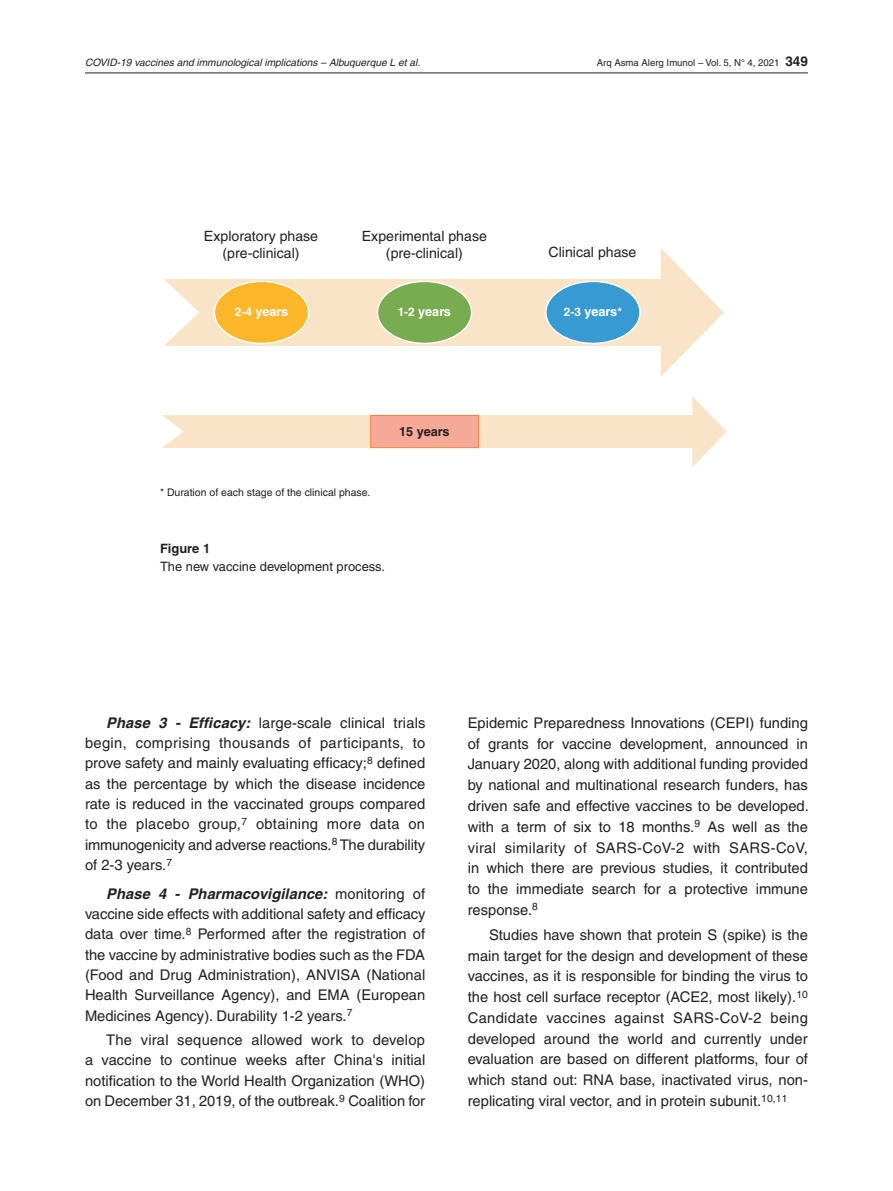
<style>
.page{position:relative;width:893px;height:1191px;background:#fff}
.page>*{position:absolute;margin:0;border:0;box-sizing:border-box;transform-origin:0 0}
.t1{font:14.7px/20.7px "Helvetica";color:#231f20;text-align:justify}
.t2{font:14.1px/16.4px "Helvetica";color:#231f20;text-align:center}
.t3{font:12.9px "Helvetica";color:#231f20}
.t4{font:700 12.9px "Helvetica";color:#231f20}
.t5{font:700 12.75px "Helvetica";color:#fff}
.t6{font:700 12.75px "Helvetica";color:#231f20}
.t7{font:10.5px "Helvetica";color:#231f20}
.t8{font:italic 10.2px "Helvetica";color:#231f20}
.t9{font:9.6px "Helvetica";color:#231f20}
.s1{font-weight:700;font-size:13.5px}
.s2{font-size:11.85px}
.s3{font-weight:700;font-style:italic}
</style>
<div class="page">
<hr style="left:85px;top:73px;width:723px;height:1px;background:#231f20">
<svg style="left:164px;top:248px;width:560px;height:129px"></svg>
<svg style="left:162px;top:396px;width:565px;height:71px"></svg>
<div style="left:214px;top:281px;width:95px;height:62px;background:#fcb62a;border-radius:50%"></div>
<div style="left:214px;top:281px;width:95px;height:63px;border:1px solid #fff;border-radius:50%"></div>
<div style="left:377px;top:281px;width:95px;height:62px;background:#79ab50;border-radius:50%"></div>
<div style="left:377px;top:281px;width:95px;height:63px;border:1px solid #fff;border-radius:50%"></div>
<div style="left:546px;top:281px;width:94px;height:62px;background:#379ad2;border-radius:50%"></div>
<div style="left:545px;top:281px;width:96px;height:63px;border:1px solid #fff;border-radius:50%"></div>
<div style="left:370px;top:415px;width:109px;height:33px;background:#f6a996;border:1px solid #f28246"></div>
<p class="t8" style="left:85px;top:56px;width:337px">COVID-19 vaccines and immunological implications – Albuquerque L et al.</p>
<p class="t9" style="left:597px;top:58px;width:213px">Arq Asma Alerg Imunol – Vol. 5, N° 4, 2021 <span class="s1">349</span></p>
<p class="t2" style="left:204px;top:228px;width:116px">Exploratory phase (pre-clinical)</p>
<p class="t2" style="left:362px;top:228px;width:127px">Experimental phase (pre-clinical)</p>
<p class="t2" style="left:549px;top:244px;width:89px">Clinical phase</p>
<p class="t5" style="left:235px;top:304px;width:55px"><span class="s2">2-4</span> years</p>
<p class="t5" style="left:398px;top:304px;width:55px"><span class="s2">1-2</span> years</p>
<p class="t5" style="left:564px;top:304px;width:59px"><span class="s2">2-3</span> years<span class="s2">*</span></p>
<p class="t6" style="left:399px;top:424px;width:52px">15 years</p>
<p class="t7" style="left:160px;top:486px;width:212px">* Duration of each stage of the clinical phase.</p>
<p class="t4" style="left:160px;top:541px;width:52px">Figure 1</p>
<p class="t3" style="left:160px;top:559px;width:227px">The new vaccine development process.</p>
<p class="t1" style="left:85px;top:712px;width:342px;line-height:20.2px;text-indent:21px"><span class="s3">Phase 3 - Efficacy:</span> large-scale clinical trials begin, comprising thousands of participants, to prove safety and mainly evaluating efficacy;<sup>8</sup> defined as the percentage by which the disease incidence rate is reduced in the vaccinated groups compared to the placebo group,<sup>7</sup> obtaining more data on immunogenicity and adverse reactions.<sup>8</sup> The durability of 2-3 years.<sup>7</sup></p>
<p class="t1" style="left:85px;top:883px;width:342px;line-height:20.2px;text-indent:21px"><span class="s3">Phase 4 - Pharmacovigilance:</span> monitoring of vaccine side effects with additional safety and efficacy data over time.<sup>8</sup> Performed after the registration of the vaccine by administrative bodies such as the FDA (Food and Drug Administration), ANVISA (National Health Surveillance Agency), and EMA (European Medicines Agency). Durability 1-2 years.<sup>7</sup></p>
<p class="t1" style="left:85px;top:1029px;width:342px;line-height:20.2px;text-indent:21px">The viral sequence allowed work to develop a vaccine to continue weeks after China's initial notification to the World Health Organization (WHO) on December 31, 2019, of the outbreak.<sup>9</sup> Coalition for</p>
<p class="t1" style="left:468px;top:712px;width:343px">Epidemic Preparedness Innovations (CEPI) funding of grants for vaccine development, announced in January 2020, along with additional funding provided by national and multinational research funders, has driven safe and effective vaccines to be developed. with a term of six to 18 months.<sup>9</sup> As well as the viral similarity of SARS-CoV-2 with SARS-CoV, in which there are previous studies, it contributed to the immediate search for a protective immune response.<sup>8</sup></p>
<p class="t1" style="left:468px;top:924px;width:342px;text-indent:21px">Studies have shown that protein S (spike) is the main target for the design and development of these vaccines, as it is responsible for binding the virus to the host cell surface receptor (ACE2, most likely).<sup>10<br></sup>Candidate vaccines against SARS-CoV-2 being developed around the world and currently under evaluation are based on different platforms, four of which stand out: RNA base, inactivated virus, non&shy;replicating viral vector, and in protein subunit.<sup>10,11</sup></p>
</div>
